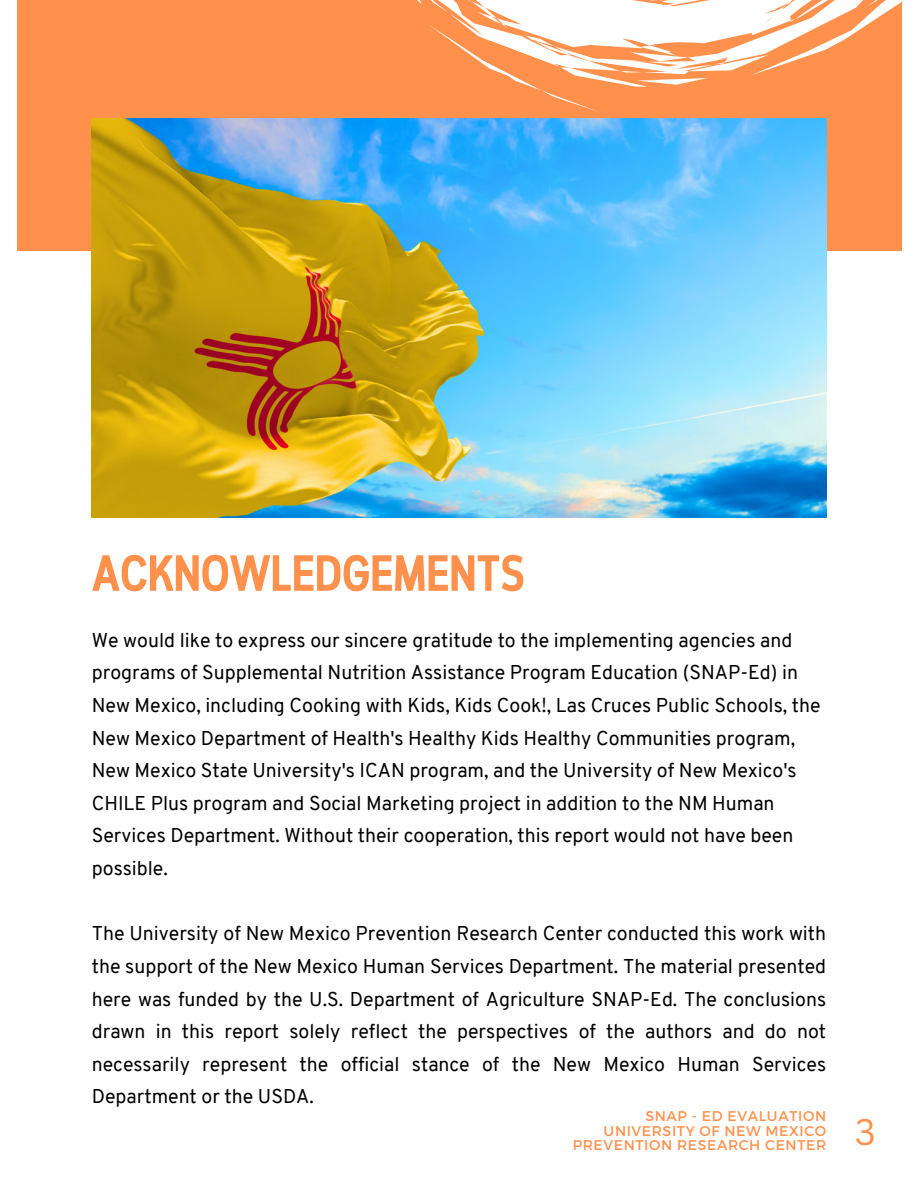
<style>
.page{position:relative;width:918px;height:1188px;background:#fff}
.page>*{position:absolute;margin:0;border:0;box-sizing:border-box;transform-origin:0 0}
.t1{font:700 50.85px "Cloud Cond";color:#ff914d}
.t2{font:36px "Canva Sans";color:#ff914d}
.t3{font:19.5px/32.7px "Overpass";color:#000001}
.t4{font:14.1px "Montserrat";letter-spacing:.045em;color:#ff914d}
</style>
<div class="page">
<div style="left:17px;top:0;width:884px;height:250px;background:#ff914d"></div>
<img style="left:92px;top:118px;width:734px;height:399px">
<svg style="left:111px;top:0;width:791px;height:250px"></svg>
<p class="t1" style="left:92px;top:554px;width:435px">ACKNOWLEDGEMENTS</p>
<h1 class="t3" style="left:92px;top:625px;width:730px">We would like to express our sincere gratitude to the implementing agencies and programs of Supplemental Nutrition Assistance Program Education (SNAP-Ed) in New Mexico, including Cooking with Kids, Kids Cook!, Las Cruces Public Schools, the New Mexico Department of Health's Healthy Kids Healthy Communities program, New Mexico State University's ICAN program, and the University of New Mexico's CHILE Plus program and Social Marketing project in addition to the NM Human Services Department. Without their cooperation, this report would not have been possible.</h1>
<h2 class="t3" style="left:92px;top:919px;width:736px;text-align:justify">The University of New Mexico Prevention Research Center conducted this work with the support of the New Mexico Human Services Department. The material presented here was funded by the U.S. Department of Agriculture SNAP-Ed. The conclusions drawn in this report solely reflect the perspectives of the authors and do not necessarily represent the official stance of the New Mexico Human Services Department or the USDA.</h2>
<p class="t4" style="left:645px;top:1107px;width:182px">SNAP - ED EVALUATION</p>
<p class="t4" style="left:604px;top:1122px;width:224px">UNIVERSITY OF NEW MEXICO</p>
<p class="t4" style="left:573px;top:1136px;width:255px">PREVENTION RESEARCH CENTER</p>
<h2 class="t2" style="left:855px;top:1106px;width:22px">3</h2>
</div>
